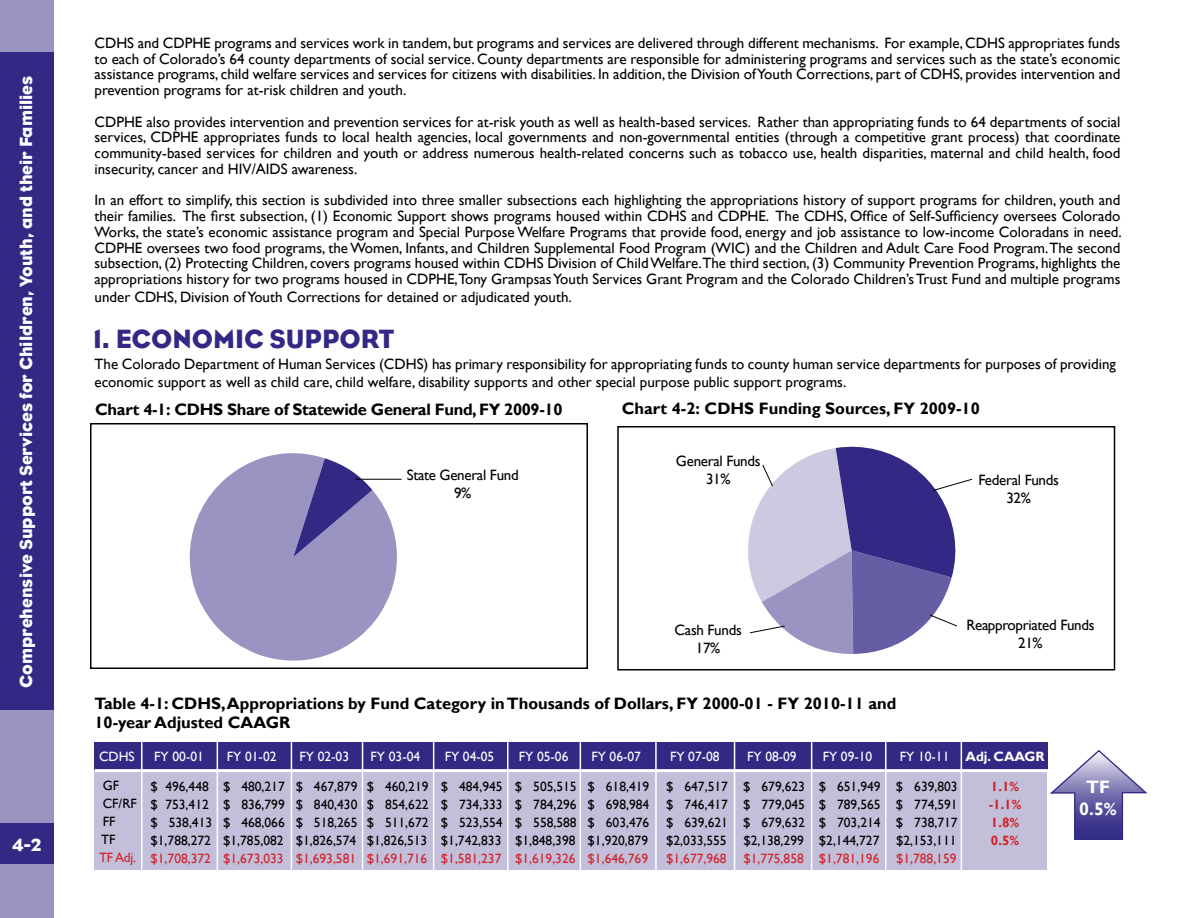
<style>
.page{position:relative;width:1188px;height:918px;background:#fff}
.page>*{position:absolute;margin:0;border:0;box-sizing:border-box;transform-origin:0 0}
.t1{font:27px "Eagle";color:#332985}
.t2{font:18px "Eagle";color:#fff}
.t3{font:700 18px/21.6px "Gill Sans";color:#fff;text-align:center}
.t4{font:700 16.5px/19.8px "Gill Sans";color:#000}
.t5{font:700 16.5px "Gill Sans";letter-spacing:-.02em;color:#000}
.t6{font:15px/15.8px "Gill Sans";color:#000;text-align:justify}
.t7{font:15px/18px "Gill Sans";letter-spacing:-.02em;color:#000;text-align:center}
.t8{font:13.5px/18px "Gill Sans";color:#000;text-align:justify}
.t9{font:13.5px "Gill Sans";color:#d2232a}
.t10{font:13.5px "Gill Sans";color:#fff}
.t11{font:700 13.5px/18px "Gill Sans";color:#d2232a}
.t12{font:700 13.5px "Gill Sans";color:#fff}
</style>
<div class="page">
<div style="left:0;top:0;width:54px;height:918px;background:#9994c2"></div>
<div style="left:0;top:52px;width:54px;height:658px;background:#332985"></div>
<div style="left:0;top:824px;width:54px;height:40px;background:#332985"></div>
<div style="left:94px;top:742px;width:954px;height:29px;background:#332985"></div>
<div style="left:94px;top:771px;width:953px;height:99px;background:#c2bfda"></div>
<hr style="left:94px;top:769px;width:956px;height:3px;background:#fff">
<hr style="left:141px;top:739px;width:1px;height:139px;background:#fff">
<hr style="left:217px;top:739px;width:1px;height:135px;background:#fff">
<hr style="left:291px;top:739px;width:1px;height:135px;background:#fff">
<hr style="left:362px;top:739px;width:1px;height:137px;background:#fff">
<hr style="left:433px;top:739px;width:1px;height:137px;background:#fff">
<hr style="left:507px;top:739px;width:1px;height:135px;background:#fff">
<hr style="left:580px;top:739px;width:1px;height:140px;background:#fff">
<hr style="left:655px;top:739px;width:2px;height:145px;background:#fff">
<hr style="left:734px;top:739px;width:1px;height:136px;background:#fff">
<hr style="left:811px;top:739px;width:1px;height:135px;background:#fff">
<hr style="left:885px;top:739px;width:1px;height:139px;background:#fff">
<hr style="left:961px;top:739px;width:1px;height:137px;background:#fff">
<svg style="left:1050px;top:750px;width:98px;height:90px"></svg>
<div style="left:90px;top:423px;width:498px;height:246px;border:2px solid #000"></div>
<div style="left:617px;top:426px;width:498px;height:244px;border:2px solid #000"></div>
<svg style="left:748px;top:446px;width:224px;height:208px"></svg>
<svg style="left:177px;top:453px;width:232px;height:216px;fill:#9994c2"></svg>
<svg style="left:293px;top:458px;width:79px;height:99px;background:#7973af"></svg>
<hr style="left:356px;top:479px;width:46px;height:1px;background:#000">
<p class="t2" style="left:16px;top:688px;width:614px;rotate:-90deg">Comprehensive Support Services for Children, Youth, and their Families</p>
<p class="t2" style="left:12px;top:835px;width:31px">4-2</p>
<p class="t6" style="left:94px;top:35px;width:1027px">CDHS and CDPHE programs and services work in tandem, but programs and services are delivered through different mechanisms. For example, CDHS appropriates funds to each of Colorado’s 64 county departments of social service. County departments are responsible for administering programs and services such as the state’s economic assistance programs, child welfare services and services for citizens with disabilities. In addition, the Division of Youth Corrections, part of CDHS, provides intervention and prevention programs for at-risk children and youth.</p>
<p class="t6" style="left:94px;top:114px;width:1028px">CDPHE also provides intervention and prevention services for at-risk youth as well as health-based services. Rather than appropriating funds to 64 departments of social services, CDPHE appropriates funds to local health agencies, local governments and non-governmental entities (through a competitive grant process) that coordinate community-based services for children and youth or address numerous health-related concerns such as tobacco use, health disparities, maternal and child health, food insecurity, cancer and HIV/AIDS awareness.</p>
<p class="t6" style="left:94px;top:193px;width:1029px">In an effort to simplify, this section is subdivided into three smaller subsections each highlighting the appropriations history of support programs for children, youth and their families. The first subsection, (1) Economic Support shows programs housed within CDHS and CDPHE. The CDHS, Office of Self-Sufficiency oversees Colorado Works, the state’s economic assistance program and Special Purpose Welfare Programs that provide food, energy and job assistance to low-income Coloradans in need.<br>CDPHE oversees two food programs, the Women, Infants, and Children Supplemental Food Program (WIC) and the Children and Adult Care Food Program. The second subsection, (2) Protecting Children, covers programs housed within CDHS Division of Child Welfare.The third section, (3) Community Prevention Programs, highlights the appropriations history for two programs housed in CDPHE,Tony Grampsas Youth Services Grant Program and the Colorado Children’s Trust Fund and multiple programs</p>
<p class="t6" style="left:94px;top:289px;width:479px">under CDHS, Division of Youth Corrections for detained or adjudicated youth.</p>
<h1 class="t1" style="left:93px;top:324px;width:303px">1. ECONOMIC SUPPORT</h1>
<p class="t6" style="left:94px;top:355px;width:1023px;line-height:18px">The Colorado Department of Human Services (CDHS) has primary responsibility for appropriating funds to county human service departments for purposes of providing economic support as well as child care, child welfare, disability supports and other special purpose public support programs.</p>
<p class="t5" style="left:95px;top:399px;width:469px">Chart 4-1: CDHS Share of Statewide General Fund, FY 2009-10</p>
<p class="t4" style="left:622px;top:399px;width:360px">Chart 4-2: CDHS Funding Sources, FY 2009-10</p>
<p class="t7" style="left:407px;top:466px;width:113px">State General Fund<br>9%</p>
<p class="t7" style="left:676px;top:453px;width:86px">General Funds<br>31%</p>
<p class="t7" style="left:675px;top:621px;width:69px">Cash Funds<br>17%</p>
<p class="t7" style="left:978px;top:471px;width:82px">Federal Funds<br>32%</p>
<p class="t7" style="left:966px;top:616px;width:130px">Reappropriated Funds<br>21%</p>
<p class="t4" style="left:94px;top:694px;width:803px">Table 4-1: CDHS, Appropriations by Fund Category in Thousands of Dollars, FY 2000-01 - FY 2010-11 and<br>10-year Adjusted CAAGR</p>
<p class="t10" style="left:99px;top:748px;width:37px">CDHS</p>
<p class="t8" style="left:101px;top:777px;width:37px;text-align:left">GF<br>CF/RF<br>FF<br>TF</p>
<p class="t9" style="left:99px;top:850px;width:39px">TF Adj.</p>
<p class="t12" style="left:966px;top:749px;width:81px">Adj. CAAGR</p>
<p class="t11" style="left:989px;top:778px;width:34px">1.1% -1.1%<br>1.8%<br>0.5%</p>
<p class="t3" style="left:1079px;top:777px;width:39px">TF<br>0.5%</p>
<p class="t10" style="left:300px;top:749px;width:51px">FY 02-03</p>
<p class="t8" style="left:296px;top:778px;width:63px">$ 467,879 $ 840,430 $ 518,265 $1,826,574</p>
<p class="t9" style="left:296px;top:851px;width:62px">$1,693,581</p>
<p class="t10" style="left:371px;top:749px;width:51px">FY 03-04</p>
<p class="t8" style="left:367px;top:778px;width:63px">$ 460,219 $ 854,622 $ 511,672 $1,826,513</p>
<p class="t9" style="left:367px;top:851px;width:62px">$1,691,716</p>
<p class="t10" style="left:154px;top:749px;width:51px">FY 00-01</p>
<p class="t8" style="left:150px;top:778px;width:63px;text-align:left">$ 496,448 $ 753,412 $ 538,413 $1,788,272</p>
<p class="t9" style="left:151px;top:851px;width:62px">$1,708,372</p>
<p class="t10" style="left:227px;top:749px;width:51px">FY 01-02</p>
<p class="t8" style="left:223px;top:778px;width:63px">$ 480,217 $ 836,799 $ 468,066 $1,785,082</p>
<p class="t9" style="left:223px;top:851px;width:62px">$1,673,033</p>
<p class="t10" style="left:445px;top:749px;width:51px">FY 04-05</p>
<p class="t8" style="left:441px;top:778px;width:63px">$ 484,945 $ 734,333 $ 523,554 $1,742,833</p>
<p class="t9" style="left:441px;top:851px;width:62px">$1,581,237</p>
<p class="t10" style="left:519px;top:749px;width:51px">FY 05-06</p>
<p class="t8" style="left:515px;top:778px;width:63px">$ 505,515 $ 784,296 $ 558,588 $1,848,398</p>
<p class="t9" style="left:515px;top:851px;width:62px">$1,619,326</p>
<p class="t10" style="left:591px;top:749px;width:51px">FY 06-07</p>
<p class="t8" style="left:588px;top:778px;width:63px">$ 618,419 $ 698,984 $ 603,476 $1,920,879</p>
<p class="t9" style="left:588px;top:851px;width:62px">$1,646,769</p>
<p class="t10" style="left:670px;top:749px;width:51px">FY 07-08</p>
<p class="t8" style="left:666px;top:778px;width:63px">$ 647,517 $ 746,417 $ 639,621 $2,033,555</p>
<p class="t9" style="left:666px;top:851px;width:62px">$1,677,968</p>
<p class="t10" style="left:747px;top:749px;width:51px">FY 08-09</p>
<p class="t8" style="left:743px;top:778px;width:63px">$ 679,623 $ 779,045 $ 679,632 $2,138,299</p>
<p class="t9" style="left:743px;top:851px;width:62px">$1,775,858</p>
<p class="t10" style="left:823px;top:749px;width:51px">FY 09-10</p>
<p class="t8" style="left:819px;top:778px;width:63px">$ 651,949 $ 789,565 $ 703,214 $2,144,727</p>
<p class="t9" style="left:819px;top:851px;width:62px">$1,781,196</p>
<p class="t10" style="left:900px;top:749px;width:51px">FY 10-11</p>
<p class="t8" style="left:896px;top:778px;width:63px">$ 639,803 $ 774,591 $ 738,717 $2,153,111</p>
<p class="t9" style="left:896px;top:851px;width:62px">$1,788,159</p>
</div>
